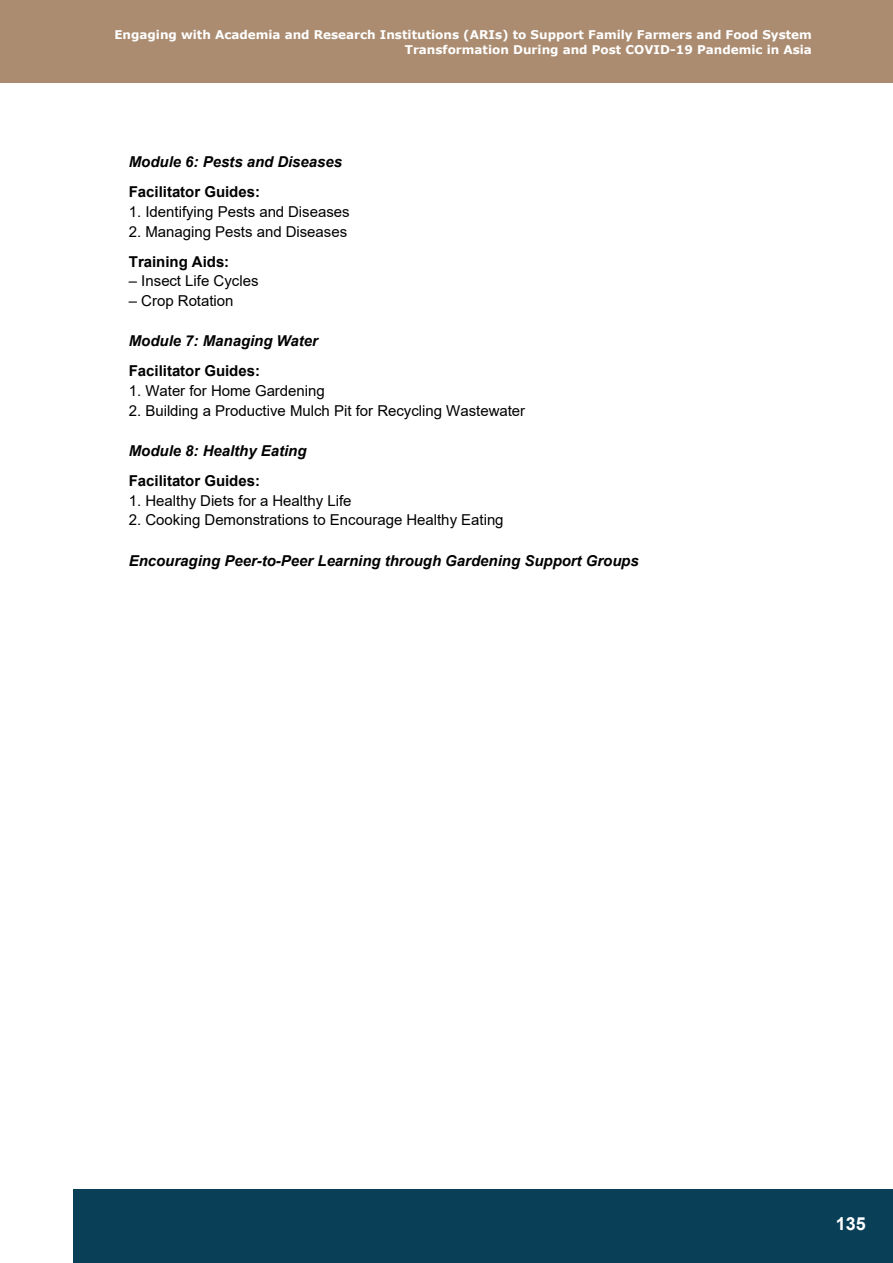
<style>
.page{position:relative;width:893px;height:1263px;background:#fff}
.page>*{position:absolute;margin:0;border:0;box-sizing:border-box;transform-origin:0 0}
.t1{font:700 18px "Arial";color:#fff}
.t2{font:15px/30px "Arial";color:#000}
.t3{font:italic 700 15px/30px "Arial";color:#000}
.t4{font:700 12px/14.4px "Verdana";color:#fff;text-align:right}
.s1{font-style:normal}
.s2{font-weight:700}
</style>
<div class="page">
<div style="left:73px;top:1189px;width:820px;height:73px;background:#094057"></div>
<div style="left:0;top:0;width:893px;height:83px;background:#ab8c70"></div>
<p class="t4" style="left:114px;top:27px;width:699px">Engaging with Academia and Research Institutions (ARIs) to Support Family Farmers and Food System<br>Transformation During and Post COVID-19 Pandemic in Asia</p>
<p class="t3" style="left:129px;top:147px;width:215px">Module 6: Pests and Diseases<br><span class="s1">Facilitator Guides:</span></p>
<p class="t2" style="left:129px;top:196px;width:222px">1. Identifying Pests and Diseases</p>
<p class="t2" style="left:129px;top:216px;width:220px">2. Managing Pests and Diseases<br><span class="s2">Training Aids:</span></p>
<p class="t2" style="left:129px;top:266px;width:131px">– Insect Life Cycles</p>
<p class="t2" style="left:129px;top:286px;width:106px">– Crop Rotation</p>
<p class="t3" style="left:129px;top:326px;width:191px">Module 7: Managing Water<br><span class="s1">Facilitator Guides:</span></p>
<p class="t2" style="left:129px;top:376px;width:197px">1. Water for Home Gardening</p>
<p class="t2" style="left:129px;top:395px;width:398px">2. Building a Productive Mulch Pit for Recycling Wastewater</p>
<p class="t3" style="left:129px;top:436px;width:179px">Module 8: Healthy Eating<br><span class="s1">Facilitator Guides:</span></p>
<p class="t2" style="left:129px;top:485px;width:224px">1. Healthy Diets for a Healthy Life</p>
<p class="t2" style="left:129px;top:505px;width:376px">2. Cooking Demonstrations to Encourage Healthy Eating</p>
<p class="t3" style="left:129px;top:546px;width:512px">Encouraging Peer-to-Peer Learning through Gardening Support Groups</p>
<p class="t1" style="left:836px;top:1211px;width:32px">135</p>
</div>
